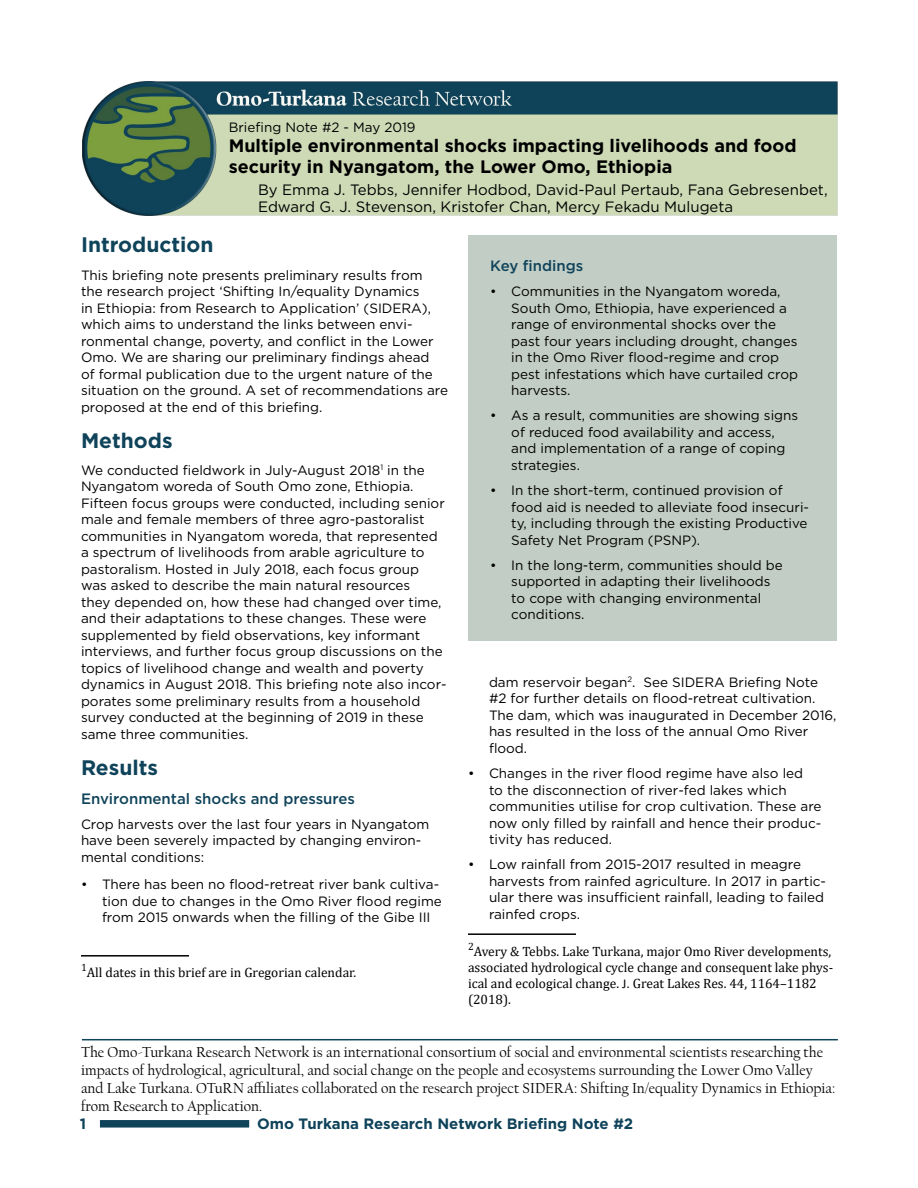
<style>
.page{position:relative;width:918px;height:1188px;background:#fff}
.page>*{position:absolute;margin:0;border:0;box-sizing:border-box;transform-origin:0 0}
.Brief_subhead1{font:700 21px "Gotham";color:#0f435a}
.Title_brief{font:700 18px/21.6px "Gotham";color:#000}
.t1{font:15px/18px "Californian FB";color:#000}
.Brief_Body_Text{font:15px/16.5px "Gotham";color:#000}
.Brief_subhead_2{font:500 15px "Gotham";color:#0f435a}
.t2{font:700 15px "Gotham";color:#0f435a}
.Brief_Body_Text-2{font:13.5px/16.5px "Gotham";color:#000}
.Footnote_text{font:13.5px/16.2px "Cambria";color:#000}
.s1{font-family:"Calibri"}
</style>
<div class="page">
<div style="left:100px;top:1120px;width:149px;height:8px;background:#0f435a"></div>
<div style="left:468px;top:235px;width:369px;height:405px;background:#c2cdc5"></div>
<img style="left:82px;top:81px;width:756px;height:134px">
<hr style="left:82px;top:1039px;width:756px;height:1px;background:#0f435a">
<hr style="left:81px;top:955px;width:108px;height:2px;background:#000">
<hr style="left:468px;top:933px;width:108px;height:2px;background:#000">
<p class="Brief_Body_Text-2" style="left:229px;top:119px;width:188px">Briefing Note #2 - May 2019</p>
<p class="Title_brief" style="left:229px;top:135px;width:569px">Multiple environmental shocks impacting livelihoods and food security in Nyangatom, the Lower Omo, Ethiopia</p>
<p class="Brief_Body_Text" style="left:258px;top:181px;width:571px">By Emma J. Tebbs, Jennifer Hodbod, David-Paul Pertaub, Fana Gebresenbet,<br>Edward G. J. Stevenson, Kristofer Chan, Mercy Fekadu Mulugeta</p>
<p class="Brief_subhead1" style="left:81px;top:231px;width:134px">Introduction</p>
<p class="Brief_Body_Text-2" style="left:81px;top:266px;width:369px">This briefing note presents preliminary results from<br>the research project ‘Shifting In/equality Dynamics<br>in Ethiopia: from Research to Application’ (SIDERA), which aims to understand the links between envi&shy;ronmental change, poverty, and conflict in the Lower Omo. We are sharing our preliminary findings ahead<br>of formal publication due to the urgent nature of the situation on the ground. A set of recommendations are proposed at the end of this briefing.</p>
<p class="Brief_subhead1" style="left:81px;top:426px;width:93px">Methods</p>
<p class="Brief_Body_Text-2" style="left:81px;top:462px;width:367px">We conducted fieldwork in July-August 2018<sup>1</sup> in the Nyangatom woreda of South Omo zone, Ethiopia.<br>Fifteen focus groups were conducted, including senior male and female members of three agro-pastoralist communities in Nyangatom woreda, that represented a spectrum of livelihoods from arable agriculture to pastoralism. Hosted in July 2018, each focus group was asked to describe the main natural resources<br>they depended on, how these had changed over time, and their adaptations to these changes. These were supplemented by field observations, key informant interviews, and further focus group discussions on the topics of livelihood change and wealth and poverty dynamics in August 2018. This briefing note also incor&shy;porates some preliminary results from a household survey conducted at the beginning of 2019 in these same three communities.</p>
<p class="Brief_subhead1" style="left:81px;top:753px;width:79px">Results</p>
<p class="Brief_subhead_2" style="left:81px;top:789px;width:276px">Environmental shocks and pressures</p>
<p class="Brief_Body_Text-2" style="left:81px;top:815px;width:350px">Crop harvests over the last four years in Nyangatom have been severely impacted by changing environ&shy;mental conditions:</p>
<p class="Brief_Body_Text-2" style="left:102px;top:876px;width:341px;text-indent:-21px">• There has been no flood-retreat river bank cultiva&shy;tion due to changes in the Omo River flood regime from 2015 onwards when the filling of the Gibe III</p>
<p class="Footnote_text" style="left:81px;top:965px;width:277px"><sup>1</sup>All dates in this brief are in Gregorian calendar.</p>
<p class="Brief_subhead_2" style="left:490px;top:256px;width:95px">Key findings</p>
<p class="Brief_Body_Text-2" style="left:511px;top:283px;width:288px;text-indent:-21px">• Communities in the Nyangatom woreda, South Omo, Ethiopia, have experienced a range of environmental shocks over the past four years including drought, changes in the Omo River flood-regime and crop pest infestations which have curtailed crop harvests.</p>
<p class="Brief_Body_Text-2" style="left:511px;top:407px;width:288px;text-indent:-21px">• As a result, communities are showing signs of reduced food availability and access, and implementation of a range of coping strategies.</p>
<p class="Brief_Body_Text-2" style="left:511px;top:482px;width:299px;text-indent:-21px">• In the short-term, continued provision of food aid is needed to alleviate food insecuri&shy;ty, including through the existing Productive Safety Net Program (PSNP).</p>
<p class="Brief_Body_Text-2" style="left:511px;top:556px;width:273px;text-indent:-21px">• In the long-term, communities should be supported in adapting their livelihoods to cope with changing environmental conditions.</p>
<p class="Brief_Body_Text-2" style="left:489px;top:674px;width:349px">dam reservoir began<sup>2</sup>. See SIDERA Briefing Note #2 for further details on flood-retreat cultivation.<br>The dam, which was inaugurated in December 2016, has resulted in the loss of the annual Omo River flood.</p>
<p class="Brief_Body_Text-2" style="left:489px;top:765px;width:334px;text-indent:-21px">• Changes in the river flood regime have also led<br>to the disconnection of river-fed lakes which communities utilise for crop cultivation. These are now only filled by rainfall and hence their produc&shy;tivity has reduced.</p>
<p class="Brief_Body_Text-2" style="left:489px;top:856px;width:339px;text-indent:-21px">• Low rainfall from 2015-2017 resulted in meagre harvests from rainfed agriculture. In 2017 in partic&shy;ular there was insufficient rainfall, leading to failed rainfed crops.</p>
<p class="Footnote_text" style="left:468px;top:943px;width:367px"><sup>2</sup>Avery &amp; Tebbs. Lake Turkana, major Omo River developments, associated hydrological cycle change and consequent lake phys&shy;ical and ecological change. <span class="s1">J.</span> Great Lakes Res. 44, 1164–1182 (2018).</p>
<p class="t1" style="left:81px;top:1043px;width:756px">The Omo-Turkana Research Network is an international consortium of social and environmental scientists researching the impacts of hydrological, agricultural, and social change on the people and ecosystems surrounding the Lower Omo Valley and Lake Turkana. OTuRN affiliates collaborated on the research project SIDERA: Shifting In/equality Dynamics in Ethiopia: from Research to Application.</p>
<p class="t2" style="left:80px;top:1114px;width:8px">1</p>
<p class="t2" style="left:257px;top:1114px;width:378px">Omo Turkana Research Network Briefing Note #2</p>
</div>
